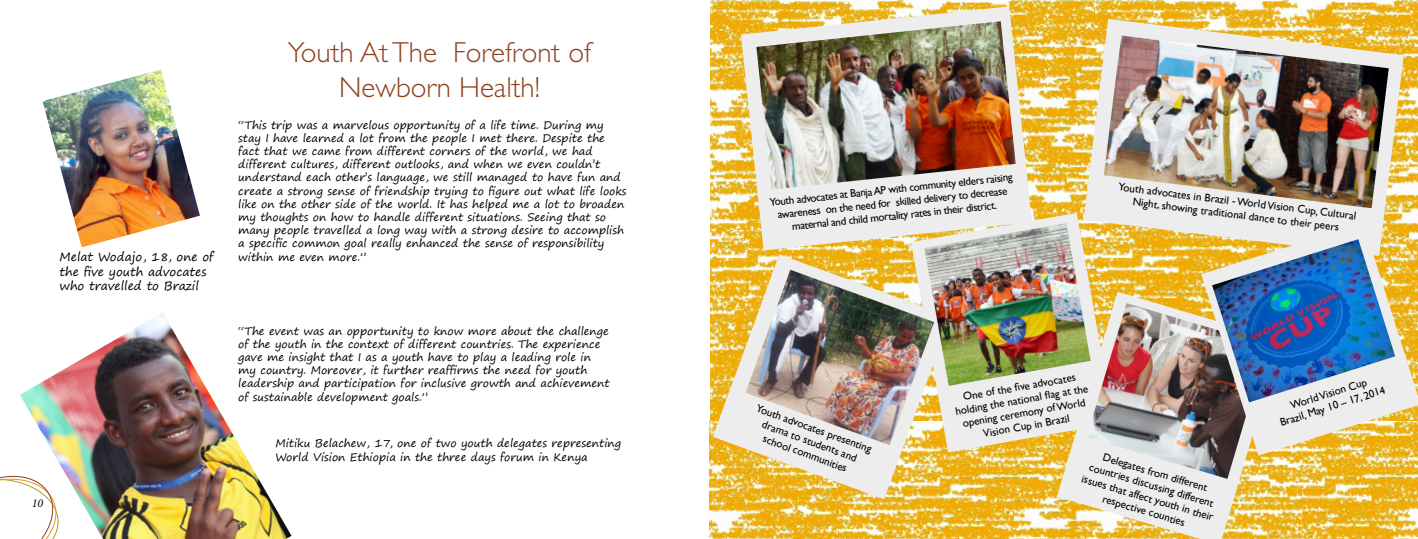
<style>
.page{position:relative;width:1418px;height:539px;background:#fff}
.page>*{position:absolute;margin:0;border:0;box-sizing:border-box;transform-origin:0 0}
.t1{font:300 29px/34.8px "Gill Sans Std";color:#8f411f;text-align:center}
.t2{font:12px/14.4px "Segoe Print";color:#000}
.t3{font:italic 12px "Minion Pro";color:#000}
.t4{font:11px/13.2px "Segoe Print";color:#000}
.t5{font:11px/13.2px "Gill Sans";color:#000;text-align:center}
</style>
<div class="page">
<svg style="left:0;top:475px;width:20px;height:9px"></svg>
<img style="left:43px;top:69px;width:157px;height:178px">
<img style="left:20px;top:313px;width:271px;height:226px">
<img style="left:711px;top:0;width:706px;height:420px">
<img style="left:709px;top:421px;width:708px;height:118px">
<svg style="left:1056px;top:292px;width:224px;height:247px;fill:#ededee"></svg>
<svg style="left:1083px;top:19px;width:320px;height:237px"></svg>
<svg style="left:741px;top:6px;width:290px;height:244px;fill:#ededee"></svg>
<svg style="left:911px;top:213px;width:202px;height:239px;fill:#ededee"></svg>
<svg style="left:713px;top:254px;width:237px;height:245px"></svg>
<img style="left:1103px;top:35px;width:285px;height:173px">
<img style="left:924px;top:223px;width:166px;height:163px">
<img style="left:1086px;top:303px;width:181px;height:176px">
<img style="left:756px;top:21px;width:259px;height:168px">
<img style="left:745px;top:270px;width:189px;height:175px">
<svg style="left:1201px;top:223px;width:216px;height:232px"></svg>
<img style="left:1212px;top:239px;width:183px;height:163px">
<p class="t3" style="left:32px;top:495px;width:13px">10</p>
<h1 class="t1" style="left:288px;top:36px;width:305px">Youth At The Forefront of<br>Newborn Health!</h1>
<p class="t4" style="left:238px;top:118px;width:390px">“This trip was a marvelous opportunity of a life time. During my stay I have learned a lot from the people I met there. Despite the fact that we came from different corners of the world, we had different cultures, different outlooks, and when we even couldn’t understand each other’s language, we still managed to have fun and create a strong sense of friendship trying to figure out what life looks like on the other side of the world. It has helped me a lot to broaden my thoughts on how to handle different situations. Seeing that so many people travelled a long way with a strong desire to accomplish a specific common goal really enhanced the sense of responsibility</p>
<p class="t2" style="left:60px;top:249px;width:156px">Melat Wodajo, 18, one of</p>
<p class="t4" style="left:238px;top:250px;width:130px">within me even more.”</p>
<p class="t2" style="left:60px;top:264px;width:148px">the five youth advocates who travelled to Brazil</p>
<p class="t4" style="left:238px;top:324px;width:373px">“The event was an opportunity to know more about the challenge of the youth in the context of different countries. The experience gave me insight that I as a youth have to play a leading role in my country. Moreover, it further reaffirms the need for youth leadership and participation for inclusive growth and achievement of sustainable development goals.”</p>
<p class="t4" style="left:275px;top:436px;width:347px">Mitiku Belachew, 17, one of two youth delegates representing<br>World Vision Ethiopia in the three days forum in Kenya</p>
<p class="t5" style="left:769px;top:196px;width:245px;rotate:-6deg">Youth advocates at Banja AP with community elders raising awareness on the need for skilled delivery to decrease maternal and child mortality rates in their district.</p>
<p class="t5" style="left:1119px;top:180px;width:241px;rotate:7deg">Youth advocates in Brazil - World Vision Cup, Cultural<br>Night, showing traditional dance to their peers</p>
<p class="t5" style="left:759px;top:401px;width:123px;rotate:20deg">Youth advocates presenting drama to students and school communities</p>
<p class="t5" style="left:952px;top:392px;width:136px;rotate:-10deg">One of the fi ve advocates holding the national fl ag at the opening ceremony of World<br>Vision Cup in Brazil</p>
<p class="t5" style="left:1091px;top:446px;width:138px;rotate:17deg">Delegates from different countries discussing different issues that affect youth in their respective counties</p>
<p class="t5" style="left:1274px;top:404px;width:111px;rotate:-18deg">World Vision Cup<br>Brazil, May 10 – 17, 2014</p>
</div>
